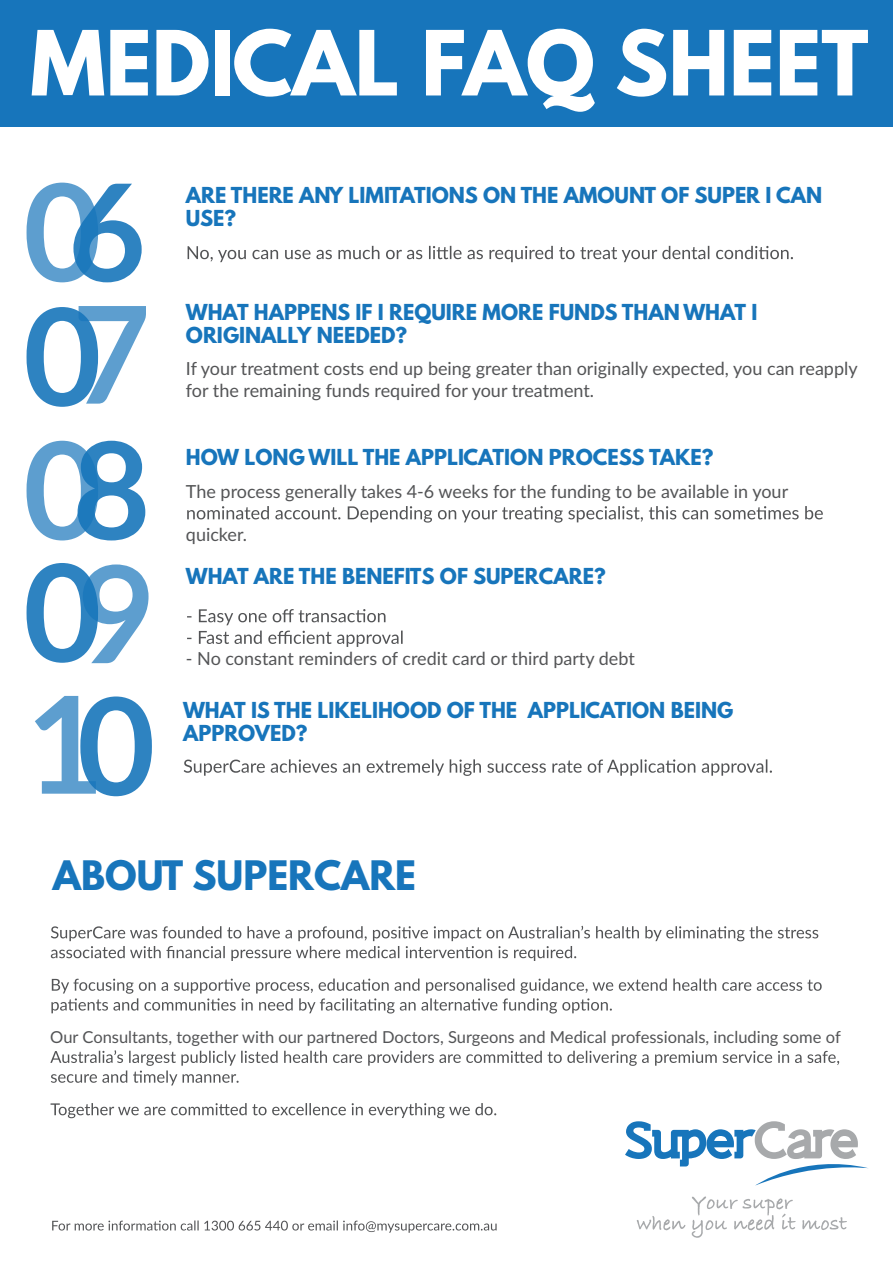
<style>
.page{position:relative;width:893px;height:1263px;background:#fff}
.page>*{position:absolute;margin:0;border:0;box-sizing:border-box;transform-origin:0 0}
.t1{font:700 135px/127.1px "Lato";color:#1775bb}
.t2{font:700 79.5px "League Spartan";color:#fff}
.t3{font:700 36px "League Spartan";color:#1775bb}
.t4{font:700 19.5px/23.4px "League Spartan";color:#1775bb}
.t5{font:18px/21.6px "Lato";color:#535456}
.t6{font:16.5px "Lato";color:#535456}
</style>
<div class="page">
<div style="left:0;top:0;width:893px;height:126px;background:#1775bb"></div>
<svg style="left:188px;top:246px;width:605px;height:16px"></svg>
<svg style="left:187px;top:506px;width:636px;height:17px"></svg>
<svg style="left:187px;top:609px;width:216px;height:38px"></svg>
<svg style="left:184px;top:759px;width:588px;height:17px"></svg>
<svg style="left:51px;top:926px;width:767px;height:35px"></svg>
<svg style="left:51px;top:978px;width:771px;height:35px"></svg>
<svg style="left:50px;top:1050px;width:789px;height:35px"></svg>
<svg style="left:51px;top:1103px;width:445px;height:15px"></svg>
<svg style="left:52px;top:1220px;width:445px;height:13px"></svg>
<svg style="left:625px;top:1121px;width:243px;height:64px"></svg>
<svg style="left:637px;top:1216px;width:48px;height:14px"></svg>
<svg style="left:692px;top:1196px;width:104px;height:42px"></svg>
<svg style="left:802px;top:1217px;width:45px;height:13px"></svg>
<h2 class="t2" style="left:30px;top:29px;width:840px">MEDICAL FAQ SHEET</h2>
<h1 class="t1" style="left:23px;top:171px;width:134px">0<br>0<br>0<br>09</h1>
<p class="t4" style="left:186px;top:185px;width:638px">ARE THERE ANY LIMITATIONS ON THE AMOUNT OF SUPER I CAN<br>USE?</p>
<h1 class="t1" style="left:68px;top:173px;width:84px;line-height:122.4px">6<br>7</h1>
<h1 class="t1" style="left:72px;top:429px;width:80px">8</h1>
<p class="t4" style="left:186px;top:302px;width:573px">WHAT HAPPENS IF I REQUIRE MORE FUNDS THAN WHAT I<br>ORIGINALLY NEEDED?</p>
<p class="t5" style="left:186px;top:359px;width:673px">If your treatment costs end up being greater than originally expected, you can reapply for the remaining funds required for your treatment.</p>
<p class="t4" style="left:186px;top:447px;width:529px">HOW LONG WILL THE APPLICATION PROCESS TAKE?</p>
<p class="t5" style="left:186px;top:482px;width:604px">The process generally takes 4-6 weeks for the funding to be available in your</p>
<p class="t5" style="left:186px;top:525px;width:63px">quicker.</p>
<p class="t4" style="left:186px;top:566px;width:421px">WHAT ARE THE BENEFITS OF SUPERCARE?</p>
<p class="t5" style="left:186px;top:649px;width:450px">- No constant reminders of credit card or third party debt</p>
<p class="t4" style="left:183px;top:700px;width:552px">WHAT IS THE LIKELIHOOD OF THE APPLICATION BEING<br>APPROVED?</p>
<h1 class="t1" style="left:26px;top:684px;width:131px">10</h1>
<h3 class="t3" style="left:53px;top:860px;width:365px">ABOUT SUPERCARE</h3>
<p class="t6" style="left:50px;top:1030px;width:792px">Our Consultants, together with our partnered Doctors, Surgeons and Medical professionals, including some of</p>
</div>
